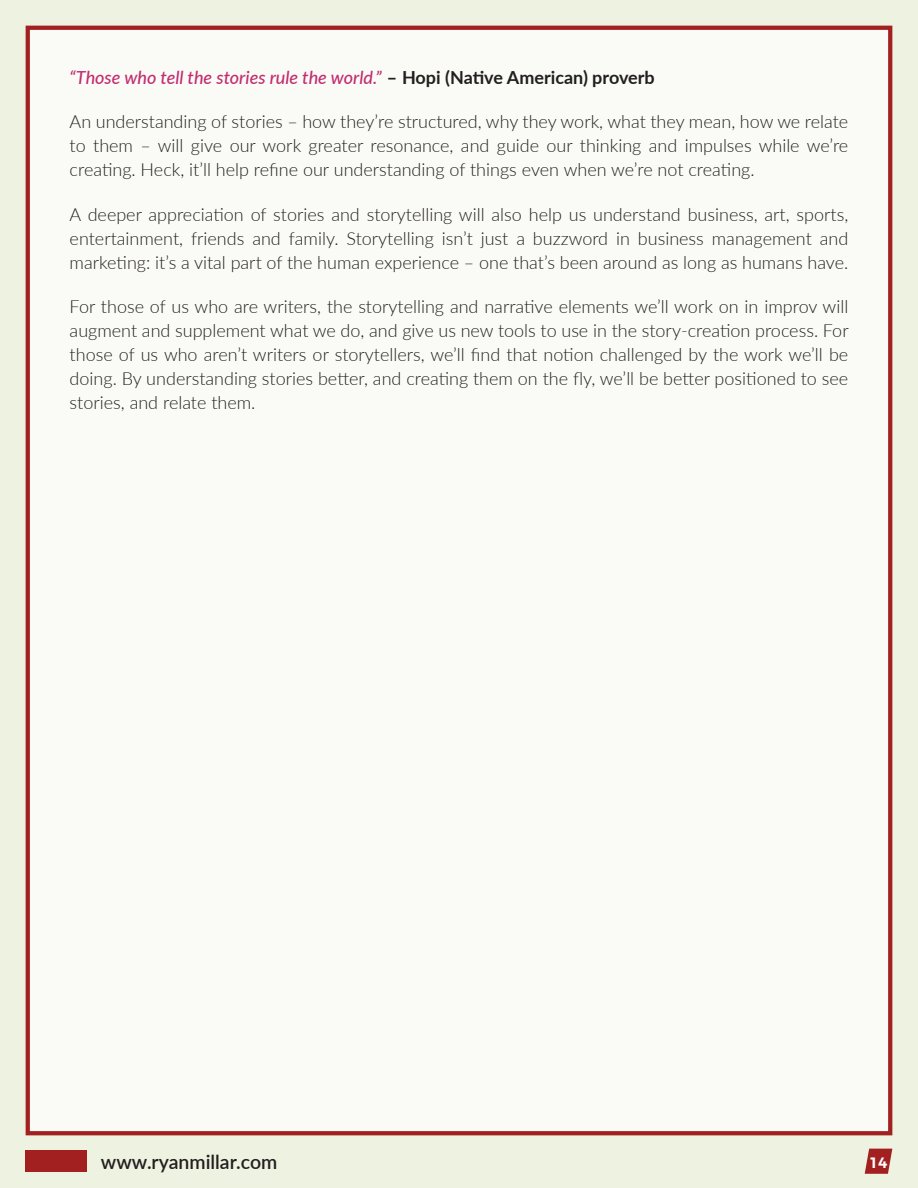
<style>
.page{position:relative;width:918px;height:1188px;background:#eef2e1}
.page>*{position:absolute;margin:0;border:0;box-sizing:border-box;transform-origin:0 0}
.t1{font:600 19.5px "Lato";color:#231f20}
.body_text{font:300 18px/24px "Lato";color:#231f20;text-align:justify}
.body_text-2{font:italic 500 18px "Lato";color:#c22d6e}
.t2{font:600 15px "Montserrat";color:#fff}
.s1{font-weight:700;font-style:normal;color:#231f20}
</style>
<div class="page">
<svg style="left:865px;top:1149px;width:27px;height:25px"></svg>
<div style="left:26px;top:1150px;width:61px;height:22px;background:#a32021"></div>
<div style="left:28px;top:28px;width:862px;height:1105px;background:#fafbf7"></div>
<div style="left:26px;top:26px;width:866px;height:1109px;border:4px solid #a32021"></div>
<p class="body_text-2" style="left:70px;top:65px;width:587px">“Those who tell the stories rule the world.” <span class="s1">– Hopi (Native American) proverb</span></p>
<p class="body_text" style="left:70px;top:109px;width:780px">An understanding of stories – how they’re structured, why they work, what they mean, how we relate to them – will give our work greater resonance, and guide our thinking and impulses while we’re creating. Heck, it’ll help refine our understanding of things even when we’re not creating.</p>
<p class="body_text" style="left:70px;top:202px;width:780px">A deeper appreciation of stories and storytelling will also help us understand business, art, sports, entertainment, friends and family. Storytelling isn’t just a buzzword in business management and marketing: it’s a vital part of the human experience – one that’s been around as long as humans have.</p>
<p class="body_text" style="left:70px;top:294px;width:781px">For those of us who are writers, the storytelling and narrative elements we’ll work on in improv will augment and supplement what we do, and give us new tools to use in the story-creation process. For those of us who aren’t writers or storytellers, we’ll find that notion challenged by the work we’ll be doing. By understanding stories better, and creating them on the fly, we’ll be better positioned to see stories, and relate them.</p>
<p class="t1" style="left:101px;top:1148px;width:178px">www.ryanmillar.com</p>
<p class="t2" style="left:869px;top:1151px;width:20px">14</p>
</div>
